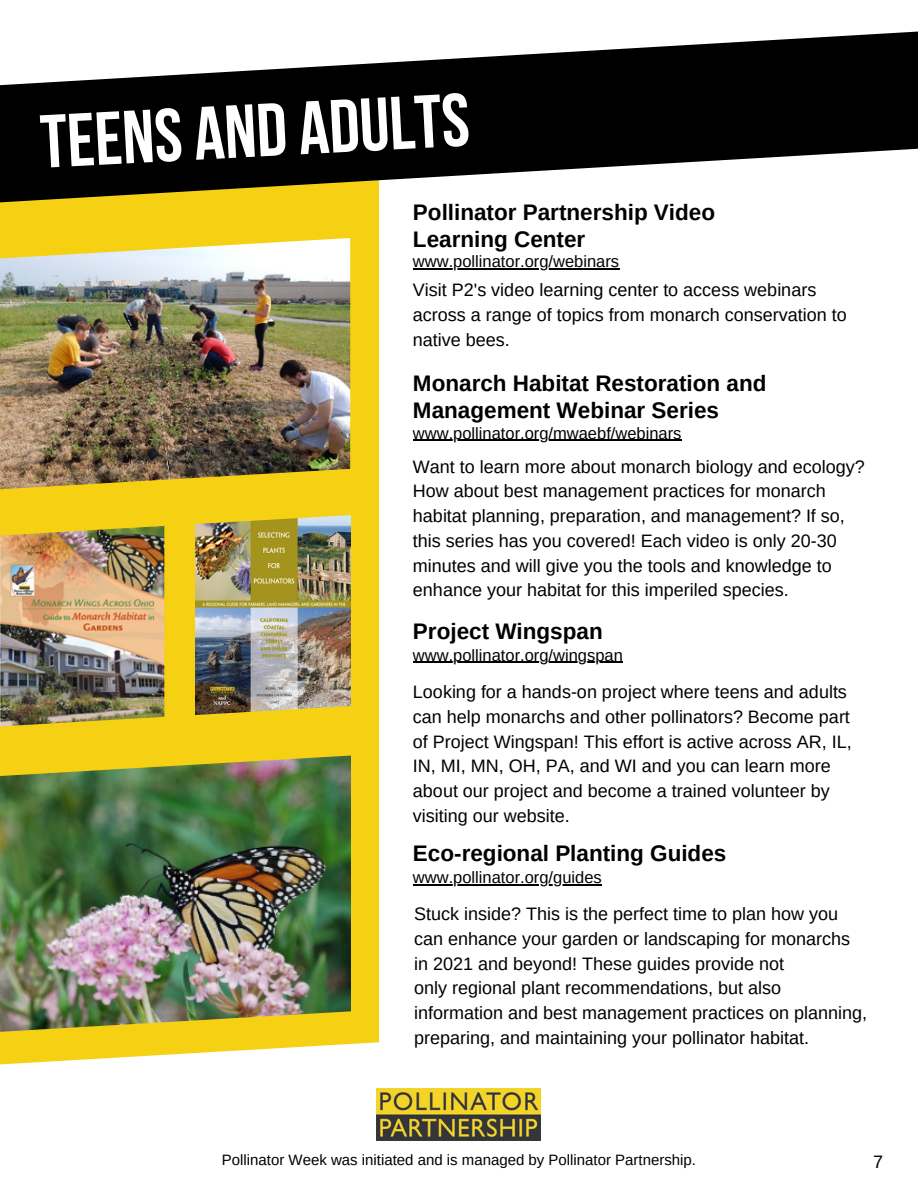
<style>
.page{position:relative;width:918px;height:1188px;background:#fff}
.page>*{position:absolute;margin:0;border:0;box-sizing:border-box;transform-origin:0 0}
.t1{font:700 75px "Bebas Neue";color:#fff}
.t2{font:700 22.5px/27px "Arimo";color:#000}
.t3{font:18px/24.8px "Arimo";color:#000}
.t4{font:16.5px "Arimo";color:#000}
.t5{font:15px "Arimo";color:#000}
</style>
<div class="page">
<div style="left:0;top:124px;width:379px;height:931px;background:#f6d013"></div>
<img style="left:0;top:777px;width:351px;height:233px">
<svg style="left:0;top:31px;width:918px;height:151px;fill:#000"></svg>
<img style="left:0;top:260px;width:350px;height:208px">
<svg style="left:0;top:182px;width:351px;height:78px"></svg>
<img style="left:0;top:537px;width:164px;height:168px">
<img style="left:195px;top:537px;width:156px;height:168px">
<img style="left:0;top:468px;width:351px;height:69px">
<img style="left:0;top:705px;width:351px;height:72px">
<img style="left:377px;top:1089px;width:164px;height:52px">
<hr style="left:413px;top:269px;width:206px;height:1px;background:#000">
<hr style="left:413px;top:440px;width:268px;height:1px;background:#000">
<hr style="left:413px;top:662px;width:210px;height:1px;background:#000">
<hr style="left:413px;top:884px;width:189px;height:1px;background:#000">
<svg style="left:0;top:1010px;width:397px;height:95px"></svg>
<p class="t1" style="left:39px;top:112px;width:431px;rotate:-3deg">teens and adults</p>
<p class="t2" style="left:413px;top:198px;width:304px">Pollinator Partnership Video<br>Learning Center</p>
<p class="t4" style="left:413px;top:253px;width:208px">www.pollinator.org/webinars</p>
<p class="t3" style="left:413px;top:278px;width:435px">Visit P2's video learning center to access webinars across a range of topics from monarch conservation to native bees.</p>
<p class="t2" style="left:413px;top:369px;width:355px">Monarch Habitat Restoration and<br>Management Webinar Series</p>
<p class="t4" style="left:413px;top:424px;width:270px">www.pollinator.org/mwaebf/webinars</p>
<p class="t3" style="left:413px;top:454px;width:453px">Want to learn more about monarch biology and ecology?<br>How about best management practices for monarch habitat planning, preparation, and management? If so, this series has you covered! Each video is only 20-30 minutes and will give you the tools and knowledge to enhance your habitat for this imperiled species.</p>
<p class="t2" style="left:413px;top:617px;width:191px">Project Wingspan</p>
<p class="t4" style="left:413px;top:646px;width:211px">www.pollinator.org/wingspan</p>
<p class="t3" style="left:413px;top:679px;width:440px">Looking for a hands-on project where teens and adults can help monarchs and other pollinators? Become part of Project Wingspan! This effort is active across AR, IL, IN, MI, MN, OH, PA, and WI and you can learn more about our project and become a trained volunteer by visiting our website.</p>
<p class="t2" style="left:413px;top:840px;width:315px">Eco-regional Planting Guides</p>
<p class="t4" style="left:413px;top:868px;width:190px">www.pollinator.org/guides</p>
<p class="t3" style="left:414px;top:901px;width:438px">Stuck inside? This is the perfect time to plan how you can enhance your garden or landscaping for monarchs in 2021 and beyond! These guides provide not</p>
<p class="t3" style="left:414px;top:976px;width:455px">only regional plant recommendations, but also information and best management practices on planning, preparing, and maintaining your pollinator habitat.</p>
<p class="t5" style="left:222px;top:1151px;width:476px">Pollinator Week was initiated and is managed by Pollinator Partnership.</p>
<p class="t3" style="left:873px;top:1149px;width:12px">7</p>
</div>
